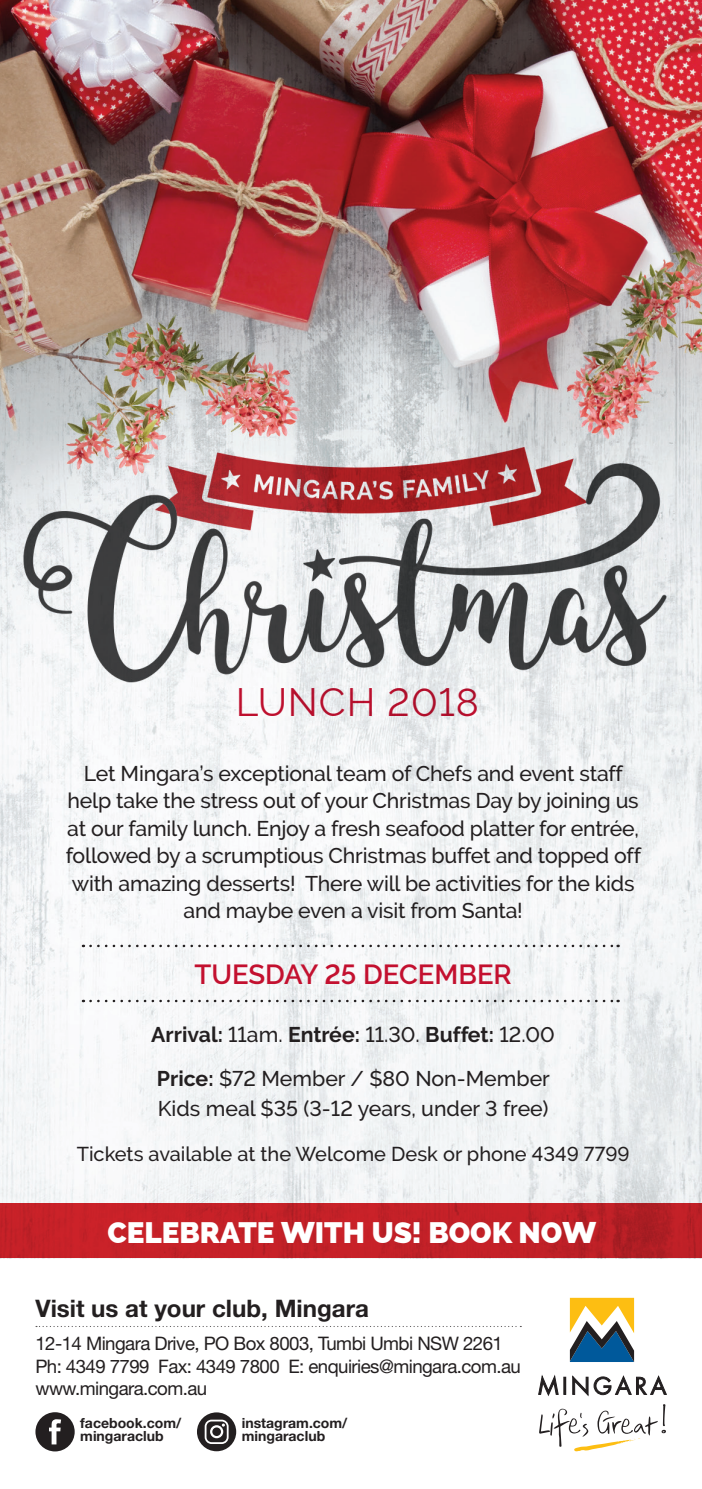
<style>
.page{position:relative;width:702px;height:1489px;background:#fff}
.page>*{position:absolute;margin:0;border:0;box-sizing:border-box;transform-origin:0 0}
.t1{font:38.75px "Raleway";letter-spacing:.025em;color:#c3102f}
.t2{font:800 29.5px "Raleway";color:#fff}
.t3{font:600 27.5px "Raleway";color:#c3102f}
.t4{font:700 24.25px "Helvetica Neue LT Std";color:#231f20}
.t5{font:500 21.25px/27.5px "Raleway";letter-spacing:-.01em;color:#231f20;text-align:center}
.t6{font:700 21.25px "Raleway";color:#231f20}
.t7{font:500 20px "Raleway";color:#231f20}
.t8{font:18.75px "Helvetica Neue LT Std";letter-spacing:-.03em;color:#231f20}
.t9{font:700 14px "Helvetica Neue LT Std";color:#231f20}
.s1{font-weight:500}
.s2{font-weight:700}
</style>
<div class="page">
<img style="left:0;top:0;width:702px;height:1203px">
<svg style="left:0;top:1203px;width:702px;height:54px;background:#c12027"></svg>
<svg style="left:538px;top:1374px;width:27px;height:21px"></svg>
<div style="left:563px;top:1376px;width:3px;height:18px;border:1px solid #231f20"></div>
<svg style="left:572px;top:1375px;width:94px;height:20px"></svg>
<svg style="left:570px;top:1297px;width:64px;height:64px"></svg>
<svg style="left:539px;top:1404px;width:127px;height:46px"></svg>
<div style="left:197px;top:1412px;width:39px;height:38px;background:#231f20;border-radius:50%"></div>
<svg style="left:205px;top:1419px;width:23px;height:24px"></svg>
<svg style="left:35px;top:1412px;width:40px;height:39px"></svg>
<svg style="left:90px;top:944px;width:528px;height:3px"></svg>
<svg style="left:90px;top:999px;width:528px;height:3px"></svg>
<h1 class="t1" style="left:235px;top:680px;width:245px">LUNCH 2018</h1>
<p class="t5" style="left:66px;top:759px;width:576px">Let Mingara’s exceptional team of Chefs and event staff help take the stress out of your Christmas Day by joining us at our family lunch. Enjoy a fresh seafood platter for entrée, followed by a scrumptious Christmas buffet and topped off with amazing desserts! There will be activities for the kids and maybe even a visit from Santa!</p>
<p class="t3" style="left:194px;top:958px;width:319px">TUESDAY 25 DECEMBER</p>
<p class="t6" style="left:151px;top:1022px;width:405px">Arrival: <span class="s1">11am.</span> Entrée: <span class="s1">11.30.</span> Buffet: <span class="s1">12.00</span></p>
<p class="t5" style="left:157px;top:1063px;width:394px;line-height:30px;text-align:left"><span class="s2">Price:</span> $72 Member / $80 Non-Member<br>Kids meal $35 (3-12 years, under 3 free)</p>
<p class="t7" style="left:77px;top:1141px;width:554px">Tickets available at the Welcome Desk or phone 4349 7799</p>
<p class="t2" style="left:107px;top:1215px;width:490px">CELEBRATE WITH US! BOOK NOW</p>
<p class="t4" style="left:35px;top:1292px;width:335px">Visit us at your club, Mingara</p>
<p class="t8" style="left:35px;top:1332px;width:469px">12-14 Mingara Drive, PO Box 8003, Tumbi Umbi NSW 2261</p>
<p class="t8" style="left:35px;top:1354px;width:487px">Ph: 4349 7799 Fax: 4349 7800 E: enquiries@mingara.com.au</p>
<p class="t8" style="left:35px;top:1376px;width:173px">www.mingara.com.au</p>
<p class="t9" style="left:80px;top:1414px;width:103px">facebook.com/</p>
<p class="t9" style="left:80px;top:1426px;width:85px">mingaraclub</p>
<p class="t9" style="left:242px;top:1414px;width:107px">instagram.com/</p>
<p class="t9" style="left:242px;top:1426px;width:85px">mingaraclub</p>
</div>
